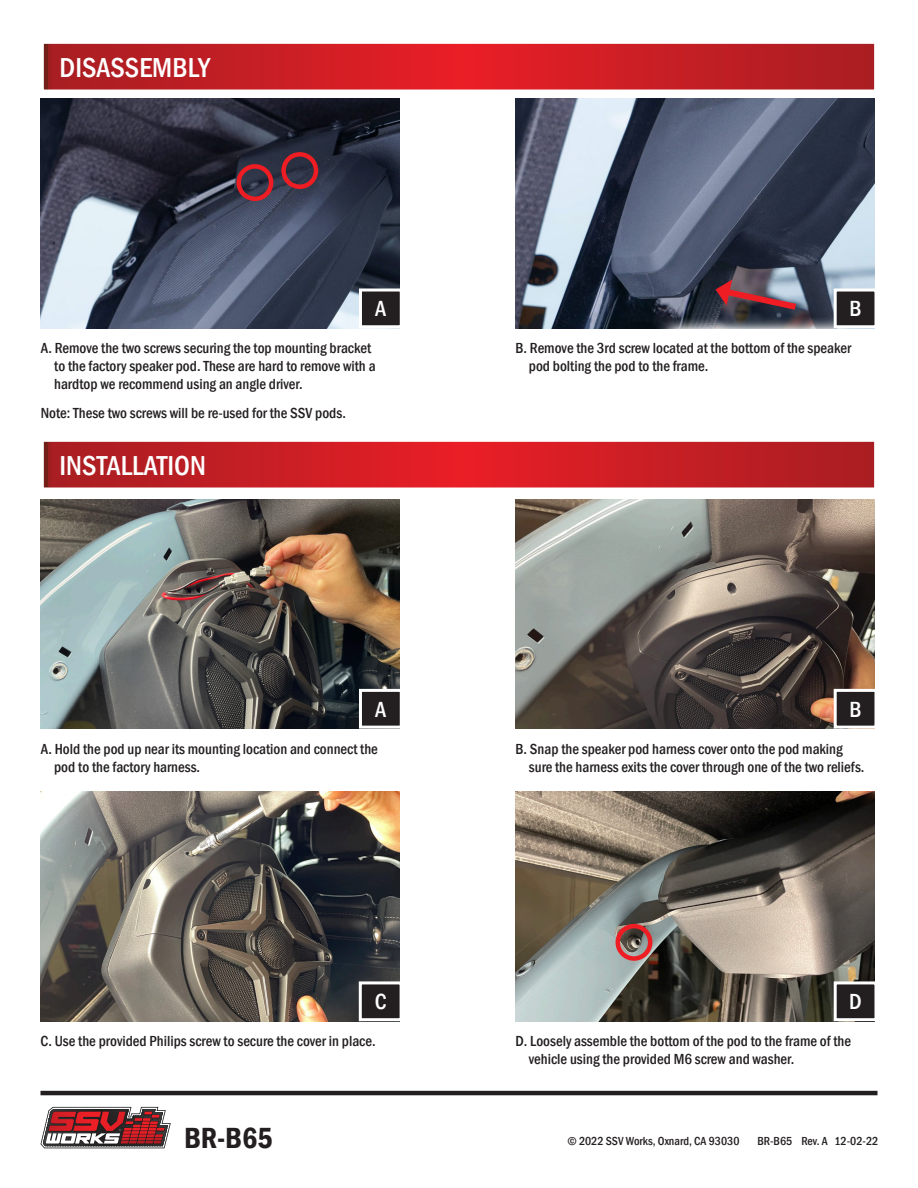
<style>
.page{position:relative;width:918px;height:1188px;background:#fff}
.page>*{position:absolute;margin:0;border:0;box-sizing:border-box;transform-origin:0 0}
.t1{font:600 condensed 30px "Franklin Gothic";color:#231f20}
.t2{font:500 condensed 28.2px "Franklin Gothic";color:#fff}
.t3{font:500 condensed 22.5px "Franklin Gothic";color:#fff}
.t4{font:500 condensed 15px/18px "Franklin Gothic";color:#231f20}
.t5{font:500 condensed 12px "Franklin Gothic";color:#231f20}
</style>
<div class="page">
<hr style="left:40px;top:1091px;width:838px;height:4px;background:#231f20">
<img style="left:515px;top:99px;width:359px;height:229px">
<svg style="left:832px;top:287px;width:43px;height:42px;background:#5b595c"></svg>
<img style="left:41px;top:99px;width:359px;height:229px">
<svg style="left:357px;top:287px;width:43px;height:42px"></svg>
<svg style="left:41px;top:1107px;width:130px;height:41px"></svg>
<div style="left:281px;top:152px;width:37px;height:37px;border:4px solid #ee1d23;border-radius:50%"></div>
<svg style="left:43px;top:43px;width:832px;height:47px;background:#c8252a"></svg>
<img style="left:40px;top:792px;width:360px;height:229px">
<svg style="left:357px;top:980px;width:43px;height:42px;background:#504d4e"></svg>
<img style="left:515px;top:792px;width:359px;height:229px">
<svg style="left:832px;top:980px;width:43px;height:42px;background:#524f4f"></svg>
<img style="left:515px;top:499px;width:359px;height:230px">
<svg style="left:832px;top:687px;width:43px;height:42px;background:#595250"></svg>
<img style="left:41px;top:499px;width:359px;height:230px">
<svg style="left:357px;top:687px;width:43px;height:42px"></svg>
<div style="left:616px;top:924px;width:36px;height:37px;border:4px solid #ee1d23;border-radius:50%"></div>
<div style="left:236px;top:164px;width:37px;height:37px;border:4px solid #ee1d23;border-radius:50%"></div>
<svg style="left:43px;top:441px;width:832px;height:47px;background:#c8252a"></svg>
<svg style="left:716px;top:280px;width:87px;height:34px;background:#7d5763"></svg>
<h2 class="t2" style="left:60px;top:49px;width:152px">DISASSEMBLY</h2>
<h3 class="t3" style="left:375px;top:294px;width:13px">A</h3>
<p class="t4" style="left:54px;top:339px;width:323px;text-indent:-14px">A. Remove the two screws securing the top mounting bracket to the factory speaker pod. These are hard to remove with a hardtop we recommend using an angle driver.</p>
<p class="t4" style="left:41px;top:404px;width:307px">Note: These two screws will be re-used for the SSV pods.</p>
<h2 class="t2" style="left:60px;top:447px;width:148px">INSTALLATION</h2>
<h3 class="t3" style="left:375px;top:694px;width:13px">A</h3>
<p class="t4" style="left:54px;top:740px;width:325px;text-indent:-14px">A. Hold the pod up near its mounting location and connect the pod to the factory harness.</p>
<h3 class="t3" style="left:849px;top:294px;width:14px">B</h3>
<p class="t4" style="left:529px;top:339px;width:324px;text-indent:-14px">B. Remove the 3rd screw located at the bottom of the speaker pod bolting the pod to the frame.</p>
<h3 class="t3" style="left:849px;top:694px;width:14px">B</h3>
<p class="t4" style="left:529px;top:740px;width:337px;text-indent:-14px">B. Snap the speaker pod harness cover onto the pod making sure the harness exits the cover through one of the two reliefs.</p>
<h3 class="t3" style="left:375px;top:987px;width:13px">C</h3>
<h3 class="t3" style="left:849px;top:987px;width:14px">D</h3>
<p class="t4" style="left:40px;top:1032px;width:337px">C. Use the provided Philips screw to secure the cover in place.</p>
<p class="t4" style="left:529px;top:1032px;width:324px;text-indent:-14px">D. Loosely assemble the bottom of the pod to the frame of the vehicle using the provided M6 screw and washer.</p>
<h1 class="t1" style="left:184px;top:1117px;width:90px">BR-B65</h1>
<p class="t5" style="left:567px;top:1134px;width:174px">© 2022 SSV Works, Oxnard, CA 93030</p>
<p class="t5" style="left:757px;top:1134px;width:122px">BR-B65 Rev. A 12-02-22</p>
</div>
